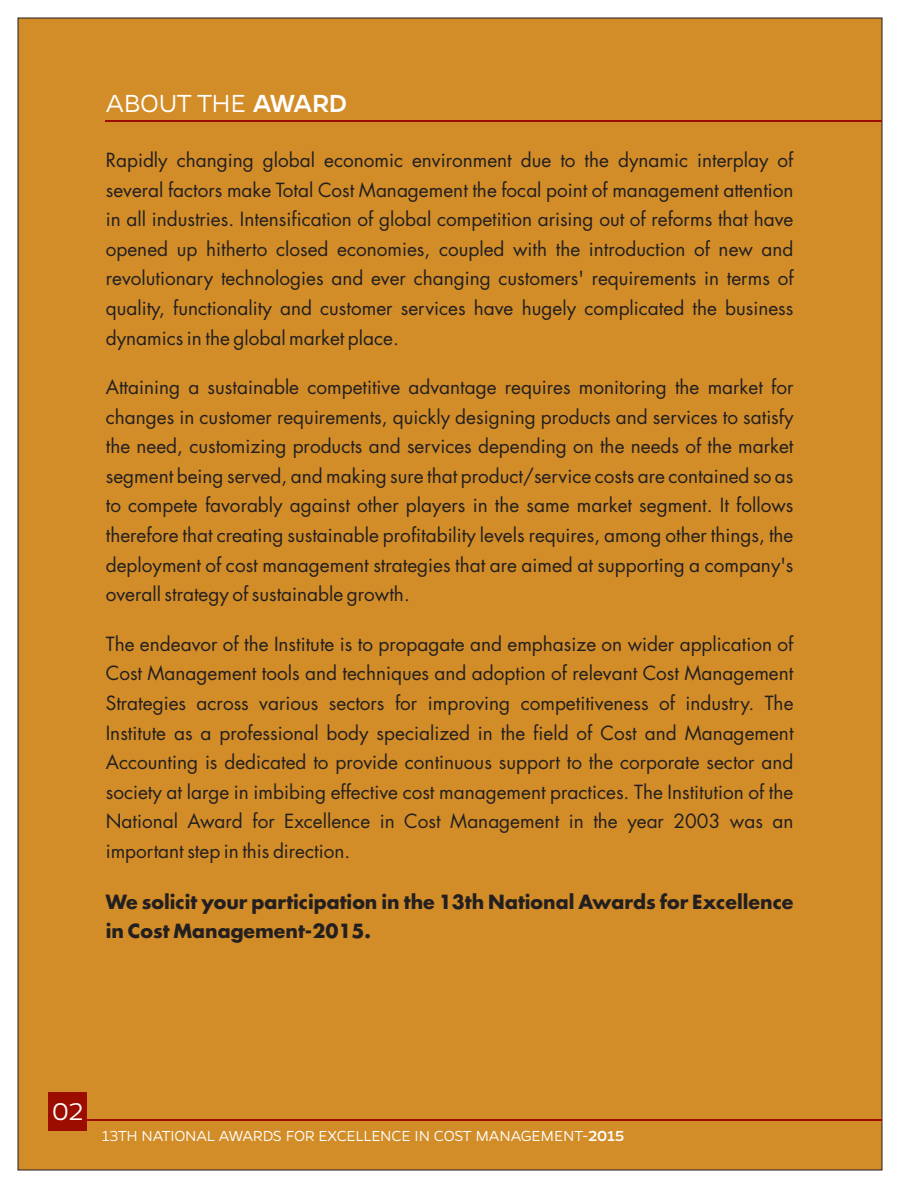
<style>
.page{position:relative;width:900px;height:1188px;background:#fff}
.page>*{position:absolute;margin:0;border:0;box-sizing:border-box;transform-origin:0 0}
.t1{font:300 28px "Gentona";letter-spacing:-.01em;color:#fff}
.t2{font:300 27.4px "Gentona";color:#fff}
.t3{font:19px/29.6px "Futura LT";color:#231f20;text-align:justify}
.t4{font:700 19px/29.8px "Futura LT";color:#231f20}
.t5{font:300 16.4px "Gentona";letter-spacing:-.015em;color:#fff}
.s1{font-weight:500}
</style>
<div class="page">
<div style="left:18px;top:18px;width:864px;height:1152px;background:#d28d28"></div>
<hr style="left:106px;top:120px;width:776px;height:2px;background:#9c0d00">
<hr style="left:54px;top:1119px;width:828px;height:2px;background:#9c0d00">
<div style="left:48px;top:1092px;width:38px;height:39px;background:#9c0d00"></div>
<h1 class="t1" style="left:106px;top:91px;width:243px">ABOUT THE <span class="s1">AWARD</span></h1>
<p class="t3" style="left:106px;top:147px;width:689px">Rapidly changing global economic environment due to the dynamic interplay of several factors make Total Cost Management the focal point of management attention in all industries. Intensification of global competition arising out of reforms that have opened up hitherto closed economies, coupled with the introduction of new and revolutionary technologies and ever changing customers' requirements in terms of quality, functionality and customer services have hugely complicated the business dynamics in the global market place.</p>
<p class="t3" style="left:106px;top:374px;width:689px">Attaining a sustainable competitive advantage requires monitoring the market for changes in customer requirements, quickly designing products and services to satisfy the need, customizing products and services depending on the needs of the market segment being served, and making sure that product/service costs are contained so as to compete favorably against other players in the same market segment. It follows therefore that creating sustainable profitability levels requires, among other things, the deployment of cost management strategies that are aimed at supporting a company's overall strategy of sustainable growth.</p>
<p class="t3" style="left:106px;top:631px;width:689px">The endeavor of the Institute is to propagate and emphasize on wider application of Cost Management tools and techniques and adoption of relevant Cost Management Strategies across various sectors for improving competitiveness of industry. The Institute as a professional body specialized in the field of Cost and Management Accounting is dedicated to provide continuous support to the corporate sector and society at large in imbibing effective cost management practices. The Institution of the National Award for Excellence in Cost Management in the year 2003 was an important step in this direction.</p>
<p class="t4" style="left:106px;top:888px;width:689px">We solicit your participation in the 13th National Awards for Excellence in Cost Management-2015.</p>
<h2 class="t2" style="left:52px;top:1100px;width:32px">02</h2>
<p class="t5" style="left:102px;top:1129px;width:524px">13TH NATIONAL AWARDS FOR EXCELLENCE IN COST MANAGEMENT-<span class="s1">2015</span></p>
</div>
